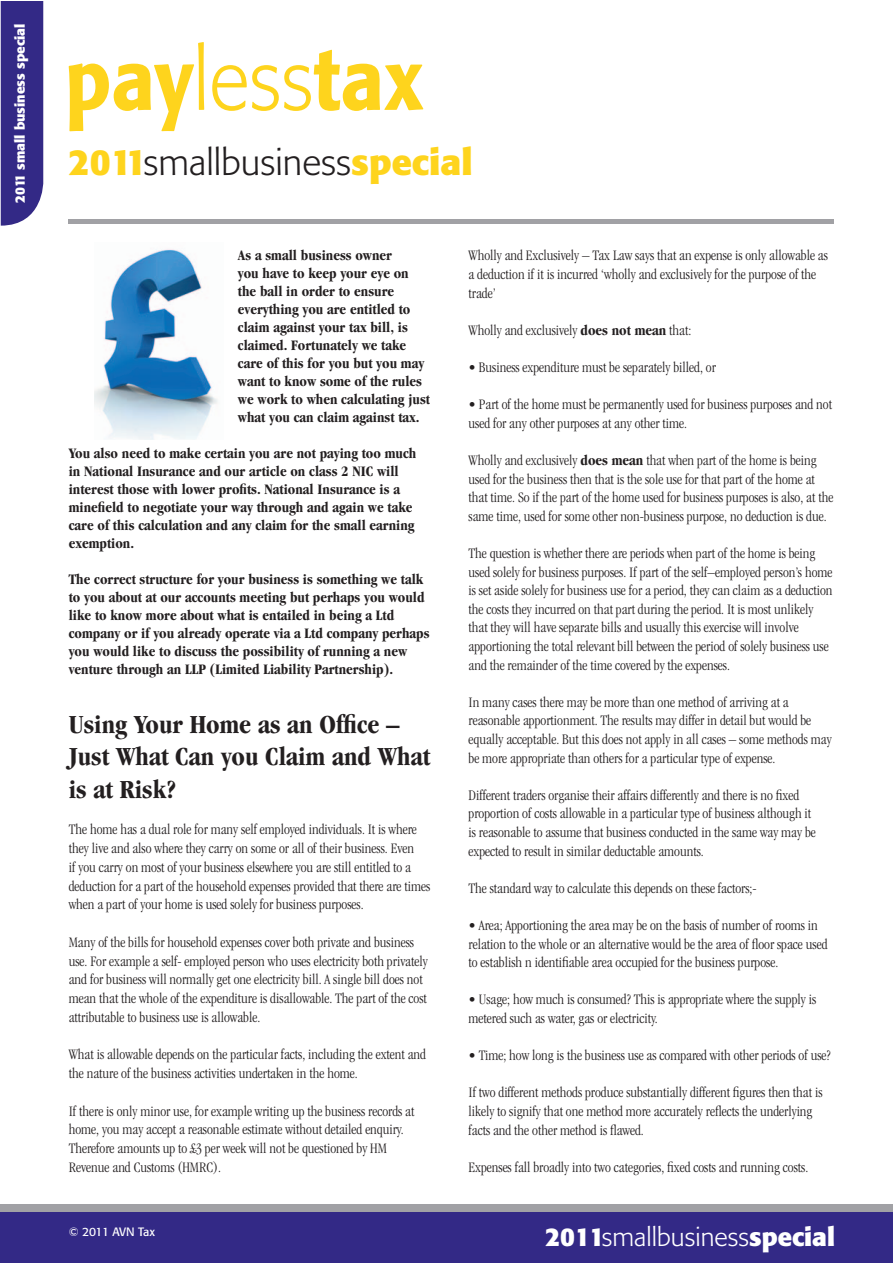
<style>
.page{position:relative;width:893px;height:1263px;background:#fff}
.page>*{position:absolute;margin:0;border:0;box-sizing:border-box;transform-origin:0 0}
.t1{font:300 36px "Formata";color:#231f20}
.t2{font:700 condensed 27px/32.4px "Garamond";color:#231f20}
.t3{font:300 25.5px "Formata";color:#fff}
.t4{font:300 condensed 15px/18.6px "Garamond";color:#231f20}
.t5{font:700 condensed 15px/18px "Garamond";color:#231f20}
.t6{font:700 13.5px "Formata";color:#fff}
.t7{font:12px "Formata";letter-spacing:-.04em;color:#fff}
.s1{font-weight:700;color:#fed41d}
.s2{font-weight:700}
</style>
<div class="page">
<svg style="left:69px;top:42px;width:135px;height:89px"></svg>
<svg style="left:212px;top:50px;width:211px;height:61px"></svg>
<hr style="left:69px;top:219px;width:765px;height:4px;background:#a1a1a5">
<div style="left:1px;top:2px;width:42px;height:224px;background:#332986"></div>
<div style="left:0;top:1204px;width:893px;height:59px;background:#a1a1a5"></div>
<div style="left:0;top:1213px;width:893px;height:50px;background:#332986"></div>
<img style="left:94px;top:249px;width:124px;height:190px">
<p class="t6" style="left:12px;top:203px;width:181px;rotate:-90deg">2011 small business special</p>
<h1 class="t1" style="left:69px;top:141px;width:405px"><span class="s1">2011</span>smallbusiness<span class="s1">special</span></h1>
<p class="t5" style="left:238px;top:246px;width:194px">As a small business owner<br>you have to keep your eye on the ball in order to ensure everything you are entitled to claim against your tax bill, is claimed. Fortunately we take care of this for you but you may want to know some of the rules we work to when calculating just what you can claim against tax.</p>
<p class="t5" style="left:69px;top:444px;width:349px">You also need to make certain you are not paying too much in National Insurance and our article on class 2 NIC will interest those with lower profits. National Insurance is a minefield to negotiate your way through and again we take care of this calculation and any claim for the small earning exemption.</p>
<p class="t5" style="left:69px;top:570px;width:362px">The correct structure for your business is something we talk to you about at our accounts meeting but perhaps you would like to know more about what is entailed in being a Ltd company or if you already operate via a Ltd company perhaps you would like to discuss the possibility of running a new venture through an LLP (Limited Liability Partnership).</p>
<h2 class="t2" style="left:69px;top:708px;width:363px">Using Your Home as an Office –<br>Just What Can you Claim and What is at Risk?</h2>
<p class="t4" style="left:69px;top:820px;width:363px">The home has a dual role for many self employed individuals. It is where they live and also where they carry on some or all of their business. Even<br>if you carry on most of your business elsewhere you are still entitled to a deduction for a part of the household expenses provided that there are times when a part of your home is used solely for business purposes.</p>
<p class="t4" style="left:69px;top:933px;width:360px">Many of the bills for household expenses cover both private and business use. For example a self- employed person who uses electricity both privately and for business will normally get one electricity bill. A single bill does not mean that the whole of the expenditure is disallowable. The part of the cost attributable to business use is allowable.</p>
<p class="t4" style="left:69px;top:1045px;width:359px">What is allowable depends on the particular facts, including the extent and the nature of the business activities undertaken in the home.</p>
<p class="t4" style="left:69px;top:1102px;width:347px">If there is only minor use, for example writing up the business records at home, you may accept a reasonable estimate without detailed enquiry.<br>Therefore amounts up to £3 per week will not be questioned by HM Revenue and Customs (HMRC).</p>
<p class="t7" style="left:69px;top:1224px;width:88px">© 2011 AVN Tax</p>
<p class="t4" style="left:468px;top:246px;width:361px">Wholly and Exclusively – Tax Law says that an expense is only allowable as a deduction if it is incurred ‘wholly and exclusively for the purpose of the trade’</p>
<p class="t4" style="left:468px;top:321px;width:224px">Wholly and exclusively <span class="s2">does not mean</span> that:</p>
<p class="t4" style="left:468px;top:358px;width:249px">• Business expenditure must be separately billed, or</p>
<p class="t4" style="left:468px;top:395px;width:365px">• Part of the home must be permanently used for business purposes and not used for any other purposes at any other time.</p>
<p class="t4" style="left:468px;top:451px;width:366px">Wholly and exclusively <span class="s2">does mean</span> that when part of the home is being used for the business then that is the sole use for that part of the home at that time. So if the part of the home used for business purposes is also, at the same time, used for some other non-business purpose, no deduction is due.</p>
<p class="t4" style="left:468px;top:544px;width:366px">The question is whether there are periods when part of the home is being used solely for business purposes. If part of the self–employed person’s home is set aside solely for business use for a period, they can claim as a deduction the costs they incurred on that part during the period. It is most unlikely that they will have separate bills and usually this exercise will involve apportioning the total relevant bill between the period of solely business use and the remainder of the time covered by the expenses.</p>
<p class="t4" style="left:468px;top:693px;width:365px">In many cases there may be more than one method of arriving at a reasonable apportionment. The results may differ in detail but would be equally acceptable. But this does not apply in all cases – some methods may be more appropriate than others for a particular type of expense.</p>
<p class="t4" style="left:468px;top:786px;width:349px">Different traders organise their affairs differently and there is no fixed proportion of costs allowable in a particular type of business although it is reasonable to assume that business conducted in the same way may be expected to result in similar deductable amounts.</p>
<p class="t4" style="left:468px;top:879px;width:290px">The standard way to calculate this depends on these factors;-</p>
<p class="t4" style="left:468px;top:916px;width:360px">• Area; Apportioning the area may be on the basis of number of rooms in relation to the whole or an alternative would be the area of floor space used to establish n identifiable area occupied for the business purpose.</p>
<p class="t4" style="left:468px;top:990px;width:349px">• Usage; how much is consumed? This is appropriate where the supply is metered such as water, gas or electricity.</p>
<p class="t4" style="left:468px;top:1046px;width:364px">• Time; how long is the business use as compared with other periods of use?</p>
<p class="t4" style="left:468px;top:1083px;width:355px">If two different methods produce substantially different figures then that is likely to signify that one method more accurately reflects the underlying facts and the other method is flawed.</p>
<p class="t4" style="left:468px;top:1158px;width:341px">Expenses fall broadly into two categories, fixed costs and running costs.</p>
<h3 class="t3" style="left:545px;top:1222px;width:291px"><span class="s2">2011</span>smallbusiness<span class="s2">special</span></h3>
</div>
